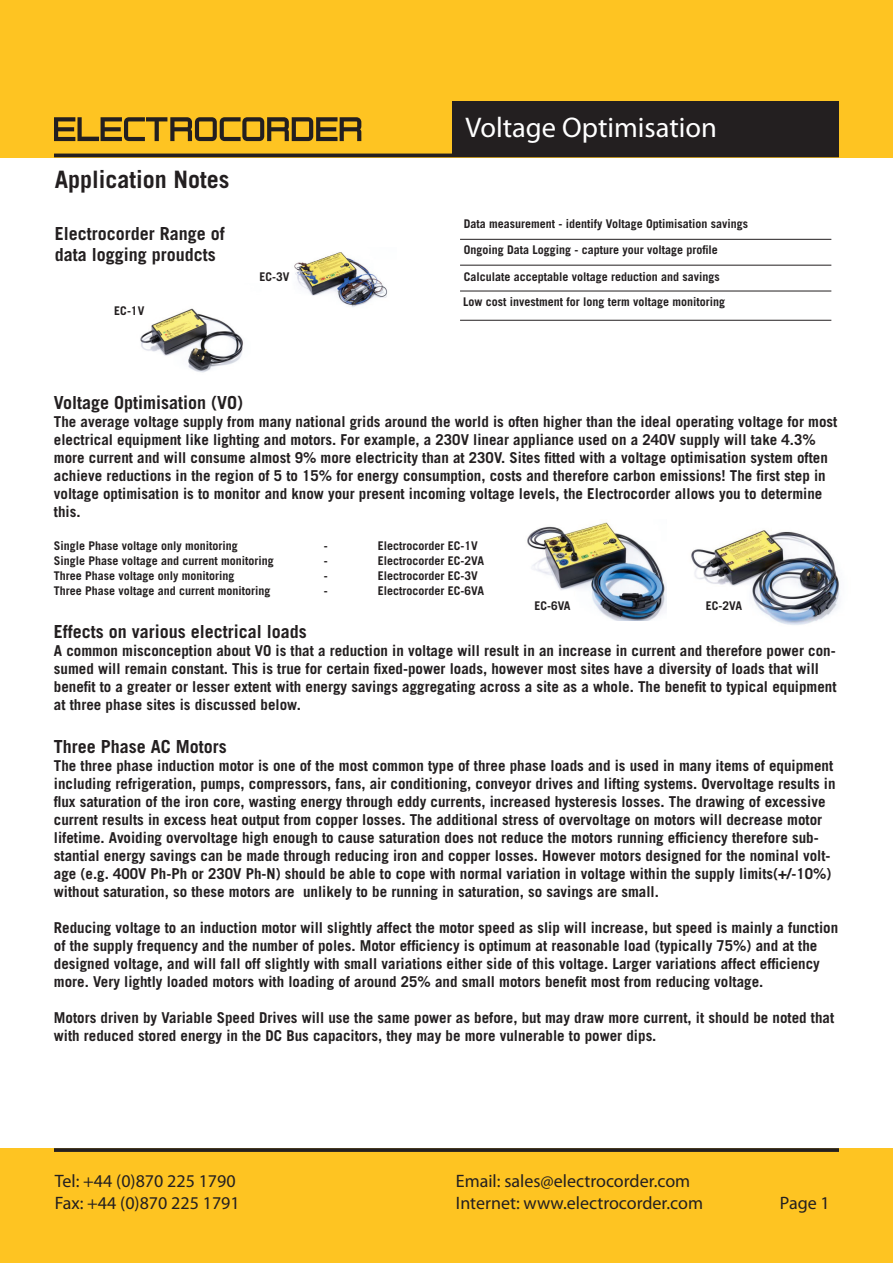
<style>
.page{position:relative;width:893px;height:1263px;background:#fff}
.page>*{position:absolute;margin:0;border:0;box-sizing:border-box;transform-origin:0 0}
.t1{font:28.5px "Myriad Pro";color:#fff}
.t2{font:700 24px "Trade Gothic LT Std";color:#231f20}
.t3{font:700 18px/21.6px "Trade Gothic LT Std";color:#231f20}
.t4{font:18px/21.6px "Myriad Pro";color:#231f20}
.t5{font:700 15px/18px "Trade Gothic LT Std";color:#231f20}
.t6{font:700 12px/26px "Trade Gothic LT Std";color:#231f20}
</style>
<div class="page">
<div style="left:0;top:1148px;width:893px;height:115px;background:#fec422"></div>
<div style="left:0;top:0;width:893px;height:157px;background:#fec422"></div>
<hr style="left:54px;top:154px;width:785px;height:3px;background:#231f20">
<svg style="left:54px;top:1148px;width:785px;height:4px;background:#302820"></svg>
<div style="left:452px;top:101px;width:387px;height:56px;background:#231f20"></div>
<svg style="left:54px;top:117px;width:307px;height:24px"></svg>
<hr style="left:460px;top:265px;width:371px;height:1px;background:#231f20">
<hr style="left:460px;top:291px;width:371px;height:1px;background:#231f20">
<hr style="left:460px;top:239px;width:371px;height:1px;background:#231f20">
<hr style="left:460px;top:320px;width:371px;height:1px;background:#231f20">
<img style="left:140px;top:308px;width:103px;height:65px">
<img style="left:527px;top:522px;width:140px;height:98px">
<img style="left:691px;top:530px;width:149px;height:95px">
<img style="left:294px;top:252px;width:94px;height:56px">
<h2 class="t2" style="left:55px;top:164px;width:176px">Application Notes</h2>
<h1 class="t1" style="left:465px;top:110px;width:253px">Voltage Optimisation</h1>
<p class="t3" style="left:55px;top:222px;width:172px">Electrocorder Range of data logging proudcts</p>
<p class="t6" style="left:463px;top:211px;width:286px">Data measurement - identify Voltage Optimisation savings Ongoing Data Logging - capture your voltage profile Calculate acceptable voltage reduction and savings<br>Low cost investment for long term voltage monitoring</p>
<p class="t6" style="left:259px;top:264px;width:32px">EC-3V</p>
<p class="t6" style="left:114px;top:297px;width:32px">EC-1V</p>
<p class="t3" style="left:54px;top:391px;width:191px">Voltage Optimisation (VO)</p>
<p class="t5" style="left:54px;top:412px;width:785px">The average voltage supply from many national grids around the world is often higher than the ideal operating voltage for most electrical equipment like lighting and motors. For example, a 230V linear appliance used on a 240V supply will take 4.3% more current and will consume almost 9% more electricity than at 230V. Sites fitted with a voltage optimisation system often achieve reductions in the region of 5 to 15% for energy consumption, costs and therefore carbon emissions! The first step in voltage optimisation is to monitor and know your present incoming voltage levels, the Electrocorder allows you to determine this.</p>
<p class="t6" style="left:54px;top:532px;width:186px">Single Phase voltage only monitoring</p>
<p class="t6" style="left:324px;top:532px;width:5px">-</p>
<p class="t6" style="left:378px;top:532px;width:102px">Electrocorder EC-1V</p>
<p class="t6" style="left:54px;top:547px;width:222px">Single Phase voltage and current monitoring</p>
<p class="t6" style="left:324px;top:547px;width:5px">-</p>
<p class="t6" style="left:378px;top:547px;width:108px">Electrocorder EC-2VA</p>
<p class="t6" style="left:54px;top:562px;width:182px">Three Phase voltage only monitoring</p>
<p class="t6" style="left:324px;top:562px;width:5px">-</p>
<p class="t6" style="left:378px;top:562px;width:102px">Electrocorder EC-3V</p>
<p class="t6" style="left:54px;top:577px;width:218px">Three Phase voltage and current monitoring</p>
<p class="t6" style="left:324px;top:577px;width:5px">-</p>
<p class="t6" style="left:378px;top:577px;width:108px">Electrocorder EC-6VA</p>
<p class="t3" style="left:54px;top:620px;width:255px">Effects on various electrical loads</p>
<p class="t5" style="left:54px;top:641px;width:784px">A common misconception about VO is that a reduction in voltage will result in an increase in current and therefore power con&shy;sumed will remain constant. This is true for certain fixed-power loads, however most sites have a diversity of loads that will benefit to a greater or lesser extent with energy savings aggregating across a site as a whole. The benefit to typical equipment at three phase sites is discussed below.</p>
<p class="t3" style="left:54px;top:736px;width:175px">Three Phase AC Motors</p>
<p class="t5" style="left:54px;top:757px;width:783px">The three phase induction motor is one of the most common type of three phase loads and is used in many items of equipment including refrigeration, pumps, compressors, fans, air conditioning, conveyor drives and lifting systems. Overvoltage results in flux saturation of the iron core, wasting energy through eddy currents, increased hysteresis losses. The drawing of excessive current results in excess heat output from copper losses. The additional stress of overvoltage on motors will decrease motor lifetime. Avoiding overvoltage high enough to cause saturation does not reduce the motors running efficiency therefore sub&shy;stantial energy savings can be made through reducing iron and copper losses. However motors designed for the nominal volt&shy;age (e.g. 400V Ph-Ph or 230V Ph-N) should be able to cope with normal variation in voltage within the supply limits(+/-10%) without saturation, so these motors are unlikely to be running in saturation, so savings are small.</p>
<p class="t5" style="left:54px;top:919px;width:786px">Reducing voltage to an induction motor will slightly affect the motor speed as slip will increase, but speed is mainly a function of the supply frequency and the number of poles. Motor efficiency is optimum at reasonable load (typically 75%) and at the designed voltage, and will fall off slightly with small variations either side of this voltage. Larger variations affect efficiency more. Very lightly loaded motors with loading of around 25% and small motors benefit most from reducing voltage.</p>
<p class="t5" style="left:54px;top:1009px;width:782px">Motors driven by Variable Speed Drives will use the same power as before, but may draw more current, it should be noted that with reduced stored energy in the DC Bus capacitors, they may be more vulnerable to power dips.</p>
<p class="t6" style="left:534px;top:593px;width:38px">EC-6VA</p>
<p class="t6" style="left:706px;top:593px;width:38px">EC-2VA</p>
<p class="t4" style="left:55px;top:1170px;width:186px">Tel: +44 (0)870 225 1790<br>Fax: +44 (0)870 225 1791</p>
<p class="t4" style="left:456px;top:1170px;width:249px">Email: sales@electrocorder.com<br>Internet: www.electrocorder.com</p>
<p class="t4" style="left:780px;top:1192px;width:51px">Page 1</p>
</div>
